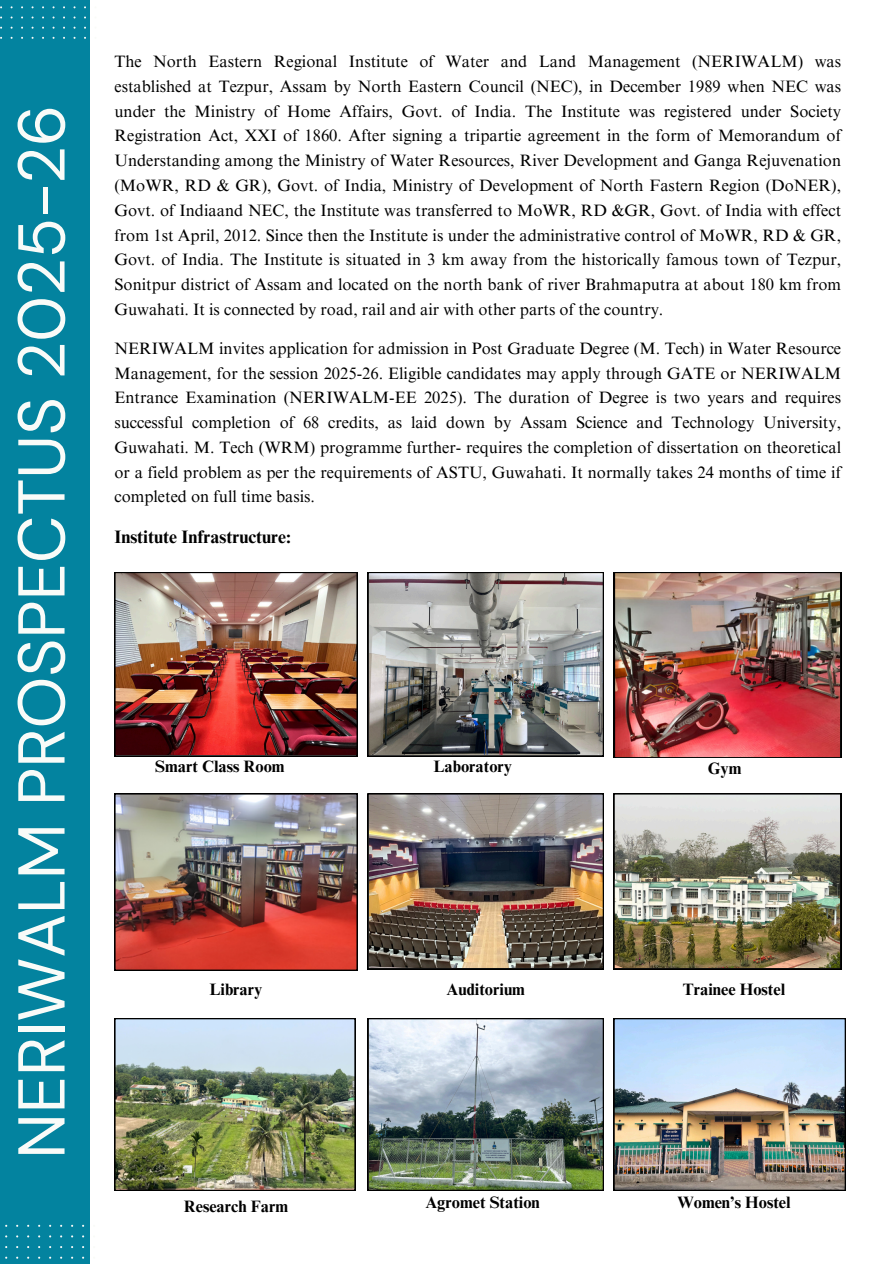
<style>
.page{position:relative;width:894px;height:1264px;background:#fff}
.page>*{position:absolute;margin:0;border:0;box-sizing:border-box;transform-origin:0 0}
.t1{font:66px "DM Sans";color:#f9fbf8}
.t2{font:700 18px "Times NRMT Pro";color:#000}
.t3{font:16.5px/24.8px "Times NRMT Pro";color:#000;text-align:justify}
.t4{font:700 16.5px "Times NRMT Pro";color:#000}
</style>
<div class="page">
<div style="left:0;top:0;width:89px;height:1263px;background:#03839f"></div>
<svg style="left:0;top:0;width:90px;height:39px"></svg>
<svg style="left:5px;top:1224px;width:85px;height:39px"></svg>
<img style="left:613px;top:572px;width:227px;height:185px">
<img style="left:367px;top:572px;width:236px;height:184px">
<img style="left:114px;top:793px;width:243px;height:177px">
<img style="left:367px;top:793px;width:236px;height:176px">
<img style="left:613px;top:793px;width:227px;height:176px">
<img style="left:114px;top:1018px;width:241px;height:172px">
<img style="left:613px;top:1018px;width:232px;height:172px">
<img style="left:367px;top:1018px;width:236px;height:172px">
<img style="left:114px;top:572px;width:243px;height:184px">
<p class="t1" style="left:-1px;top:1158px;width:1055px;rotate:-90deg">NERIWALM PROSPECTUS 2025-26</p>
<h1 class="t3" style="left:114px;top:51px;width:728px">The North Eastern Regional Institute of Water and Land Management (NERIWALM) was established at Tezpur, Assam by North Eastern Council (NEC), in December 1989 when NEC was under the Ministry of Home Affairs, Govt. of India. The Institute was registered under Society Registration Act, XXI of 1860. After signing a tripartie agreement in the form of Memorandum of Understanding among the Ministry of Water Resources, River Development and Ganga Rejuvenation (MoWR, RD &amp; GR), Govt. of India, Ministry of Development of North Fastern Region (DoNER), Govt. of Indiaand NEC, the Institute was transferred to MoWR, RD &amp;GR, Govt. of India with effect from 1st April, 2012. Since then the Institute is under the administrative control of MoWR, RD &amp; GR, Govt. of India. The Institute is situated in 3 km away from the historically famous town of Tezpur, Sonitpur district of Assam and located on the north bank of river Brahmaputra at about 180 km from Guwahati. It is connected by road, rail and air with other parts of the country.</h1>
<p class="t3" style="left:114px;top:338px;width:728px">NERIWALM invites application for admission in Post Graduate Degree (M. Tech) in Water Resource Management, for the session 2025-26. Eligible candidates may apply through GATE or NERIWALM Entrance Examination (NERIWALM-EE 2025). The duration of Degree is two years and requires successful completion of 68 credits, as laid down by Assam Science and Technology University, Guwahati. M. Tech (WRM) programme further- requires the completion of dissertation on theoretical or a field problem as per the requirements of ASTU, Guwahati. It normally takes 24 months of time if completed on full time basis.</p>
<p class="t2" style="left:114px;top:530px;width:178px">Institute Infrastructure:</p>
<p class="t4" style="left:155px;top:760px;width:131px">Smart Class Room</p>
<h2 class="t4" style="left:433px;top:760px;width:80px">Laboratory</h2>
<p class="t4" style="left:707px;top:761px;width:35px">Gym</p>
<h2 class="t4" style="left:209px;top:983px;width:54px">Library</h2>
<p class="t4" style="left:446px;top:983px;width:80px">Auditorium</p>
<h2 class="t4" style="left:682px;top:983px;width:104px">Trainee Hostel</h2>
<p class="t4" style="left:184px;top:1199px;width:106px">Research Farm</p>
<h2 class="t4" style="left:425px;top:1196px;width:116px">Agromet Station</h2>
<p class="t4" style="left:677px;top:1196px;width:115px">Women’s Hostel</p>
</div>
